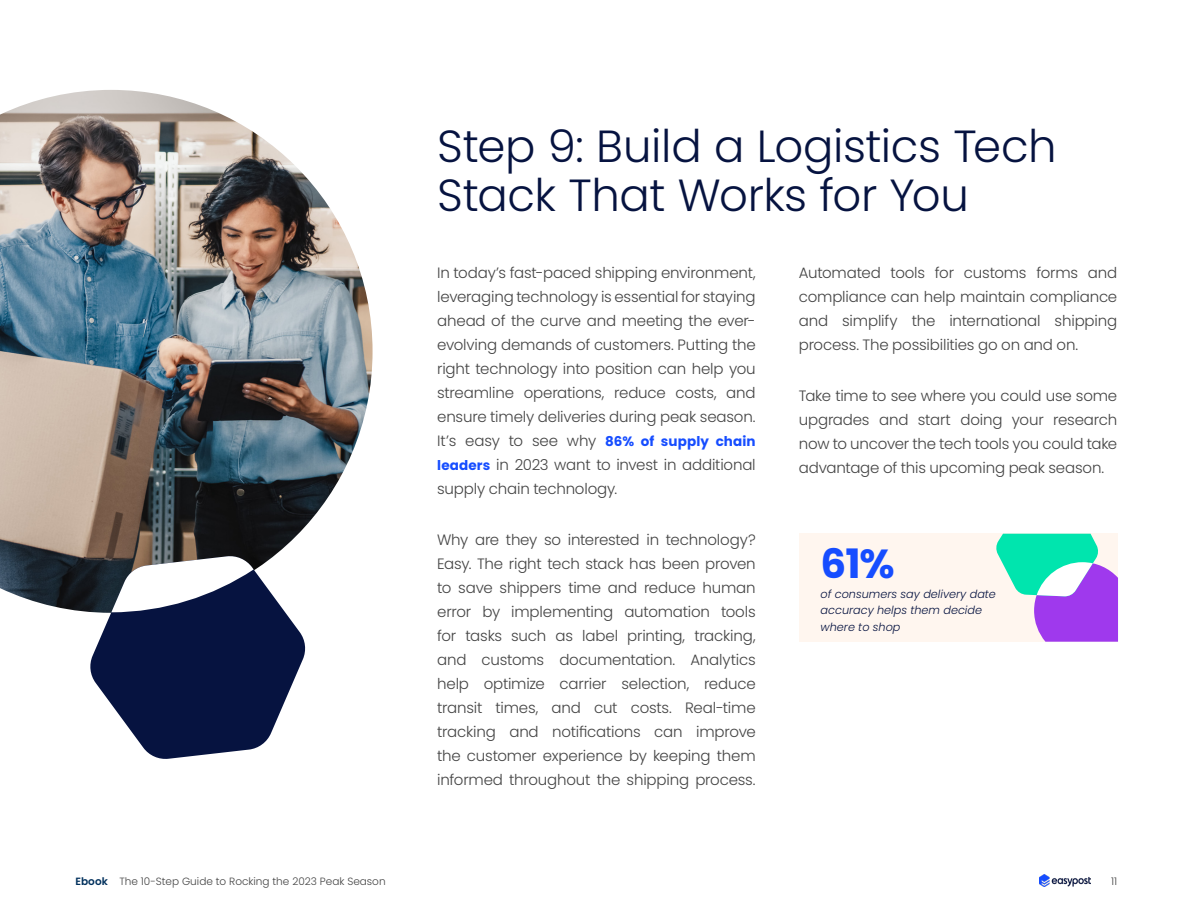
<style>
.page{position:relative;width:1188px;height:918px;background:#fff}
.page>*{position:absolute;margin:0;border:0;box-sizing:border-box;transform-origin:0 0}
.Heading_2{font:300 45px/49.5px "Poppins";letter-spacing:-.01em;color:#061340}
.t1{font:700 40.5px "Poppins";color:#164dff}
.Paragraph{font:300 15px/24px "Poppins";letter-spacing:-.01em;color:#444;text-align:justify}
.Stat_-_small{font:italic 300 11.25px/16.5px "Poppins";color:#061340}
.t2{font:300 10.5px "Poppins";color:#444}
.s1{font-weight:700;font-size:13.5px;color:#164dff}
.s2{font-weight:600;color:#00305c}
</style>
<div class="page">
<img style="left:1039px;top:875px;width:52px;height:12px">
<img style="left:0;top:90px;width:373px;height:522px">
<svg style="left:89px;top:555px;width:218px;height:204px;fill:#061340"></svg>
<div style="left:800px;top:534px;width:318px;height:108px;background:#fff6ef"></div>
<svg style="left:996px;top:534px;width:122px;height:108px"></svg>
<svg style="left:111px;top:555px;width:143px;height:57px"></svg>
<p class="Heading_2" style="left:437px;top:122px;width:621px">Step 9: Build a Logistics Tech<br>Stack That Works for You</p>
<p class="Paragraph" style="left:437px;top:261px;width:320px">In today’s fast-paced shipping environment, leveraging technology is essential for staying ahead of the curve and meeting the ever&shy;evolving demands of customers. Putting the right technology into position can help you streamline operations, reduce costs, and ensure timely deliveries during peak season.<br>It’s easy to see why <span class="s1">86% of supply chain leaders</span> in 2023 want to invest in additional supply chain technology.</p>
<p class="Paragraph" style="left:437px;top:528px;width:320px">Why are they so interested in technology?<br>Easy. The right tech stack has been proven to save shippers time and reduce human error by implementing automation tools for tasks such as label printing, tracking, and customs documentation. Analytics help optimize carrier selection, reduce transit times, and cut costs. Real-time tracking and notifications can improve the customer experience by keeping them informed throughout the shipping process.</p>
<p class="Paragraph" style="left:799px;top:261px;width:320px">Automated tools for customs forms and compliance can help maintain compliance and simplify the international shipping process. The possibilities go on and on.</p>
<p class="Paragraph" style="left:799px;top:384px;width:320px">Take time to see where you could use some upgrades and start doing your research now to uncover the tech tools you could take advantage of this upcoming peak season.</p>
<p class="t1" style="left:821px;top:540px;width:76px">61%</p>
<p class="Stat_-_small" style="left:821px;top:586px;width:177px">of consumers say delivery date accuracy helps them decide where to shop</p>
<p class="t2" style="left:76px;top:875px;width:312px"><span class="s2">Ebook</span> The 10-Step Guide to Rocking the 2023 Peak Season</p>
<p class="t2" style="left:1111px;top:875px;width:8px">11</p>
</div>
